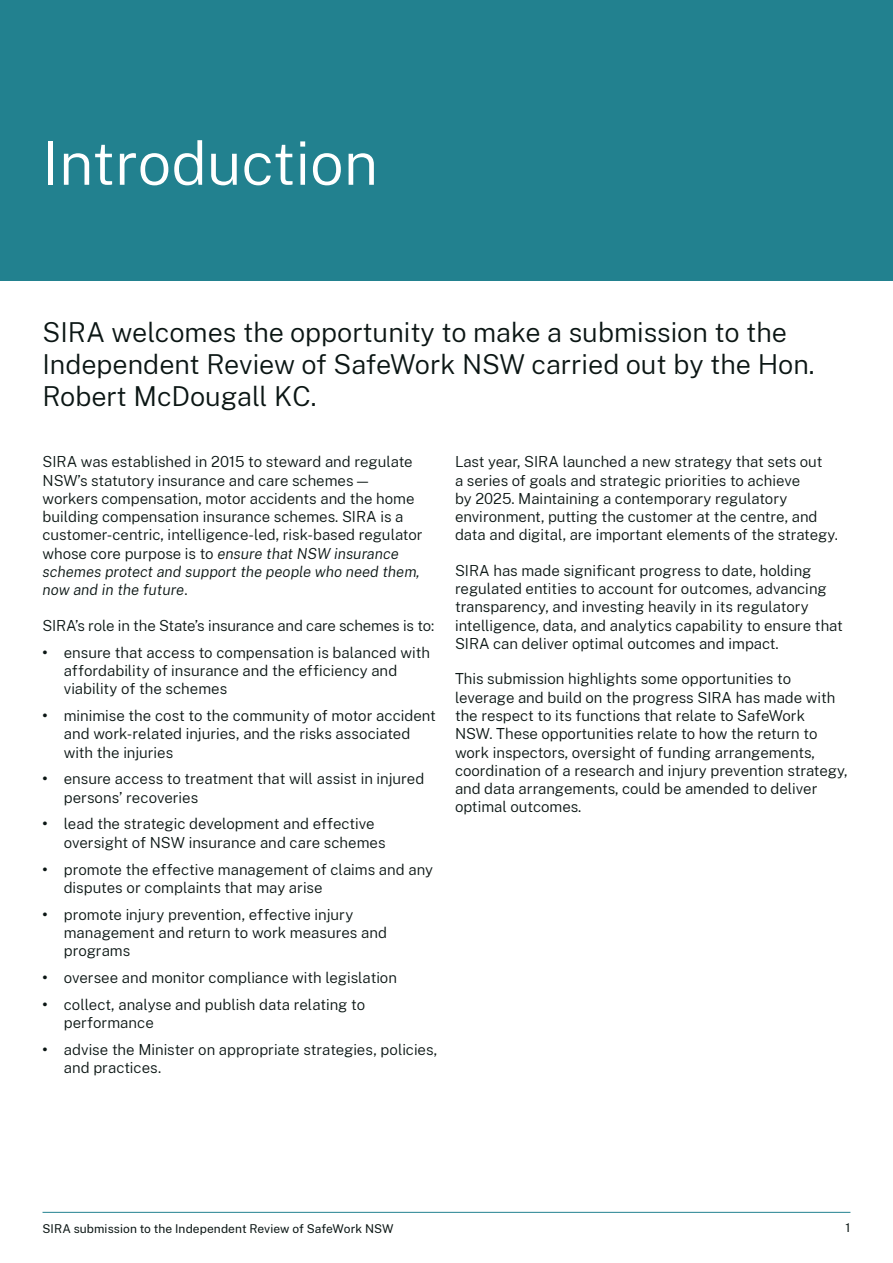
<style>
.page{position:relative;width:893px;height:1263px;background:#fff}
.page>*{position:absolute;margin:0;border:0;box-sizing:border-box;transform-origin:0 0}
.Heading_1__H1{font:300 60px "Public Sans";color:#fff}
.Intro_Copy{font:300 27px/32.4px "Public Sans";color:#0b1614}
.Body{font:300 15px/18.3px "Public Sans";color:#0b1614}
.Level_1_bullet{font:300 15px/18.3px "Public Sans";color:#0b1614}
.t1{font:12px "Public Sans";letter-spacing:.005em;color:#0b1614}
.s1{font-style:italic}
.s2{font-weight:700}
</style>
<div class="page">
<div style="left:0;top:0;width:893px;height:281px;background:#22818f"></div>
<hr style="left:43px;top:1212px;width:807px;height:1px;background:#22818f">
<h1 class="Heading_1__H1" style="left:43px;top:122px;width:337px">Introduction</h1>
<p class="Intro_Copy" style="left:43px;top:314px;width:774px">SIRA welcomes the opportunity to make a submission to the<br>Independent Review of SafeWork NSW carried out by the Hon.<br>Robert McDougall KC.</p>
<p class="Body" style="left:43px;top:452px;width:382px">SIRA was established in 2015 to steward and regulate NSW’s statutory insurance and care schemes — workers compensation, motor accidents and the home building compensation insurance schemes. SIRA is a customer-centric, intelligence-led, risk-based regulator whose core purpose is to <span class="s1">ensure that NSW insurance schemes protect and support the people who need them, now and in the future</span>.</p>
<p class="Body" style="left:43px;top:615px;width:393px">SIRA’s role in the State’s insurance and care schemes is to:</p>
<p class="Level_1_bullet" style="left:64px;top:642px;width:368px;text-indent:-21px"><span class="s2">•</span> ensure that access to compensation is balanced with affordability of insurance and the efficiency and viability of the schemes</p>
<p class="Level_1_bullet" style="left:64px;top:706px;width:374px;text-indent:-21px"><span class="s2">•</span> minimise the cost to the community of motor accident and work-related injuries, and the risks associated with the injuries</p>
<p class="Level_1_bullet" style="left:64px;top:769px;width:362px;text-indent:-21px"><span class="s2">•</span> ensure access to treatment that will assist in injured persons’ recoveries</p>
<p class="Level_1_bullet" style="left:64px;top:814px;width:323px;text-indent:-21px"><span class="s2">•</span> lead the strategic development and effective oversight of NSW insurance and care schemes</p>
<p class="Level_1_bullet" style="left:64px;top:859px;width:371px;text-indent:-21px"><span class="s2">•</span> promote the effective management of claims and any disputes or complaints that may arise</p>
<p class="Level_1_bullet" style="left:64px;top:904px;width:325px;text-indent:-21px"><span class="s2">•</span> promote injury prevention, effective injury management and return to work measures and programs</p>
<p class="Level_1_bullet" style="left:43px;top:968px;width:356px"><span class="s2">•</span> oversee and monitor compliance with legislation</p>
<p class="Level_1_bullet" style="left:64px;top:995px;width:303px;text-indent:-21px"><span class="s2">•</span> collect, analyse and publish data relating to performance</p>
<p class="Level_1_bullet" style="left:64px;top:1040px;width:375px;text-indent:-21px"><span class="s2">•</span> advise the Minister on appropriate strategies, policies, and practices.</p>
<p class="Body" style="left:455px;top:452px;width:384px">Last year, SIRA launched a new strategy that sets out<br>a series of goals and strategic priorities to achieve<br>by 2025. Maintaining a contemporary regulatory environment, putting the customer at the centre, and data and digital, are important elements of the strategy.</p>
<p class="Body" style="left:455px;top:560px;width:389px">SIRA has made significant progress to date, holding regulated entities to account for outcomes, advancing transparency, and investing heavily in its regulatory intelligence, data, and analytics capability to ensure that SIRA can deliver optimal outcomes and impact.</p>
<p class="Body" style="left:455px;top:669px;width:394px">This submission highlights some opportunities to leverage and build on the progress SIRA has made with the respect to its functions that relate to SafeWork<br>NSW. These opportunities relate to how the return to work inspectors, oversight of funding arrangements, coordination of a research and injury prevention strategy, and data arrangements, could be amended to deliver optimal outcomes.</p>
<p class="t1" style="left:43px;top:1220px;width:352px">SIRA submission to the Independent Review of SafeWork NSW</p>
<p class="t1" style="left:846px;top:1219px;width:6px">1</p>
</div>
